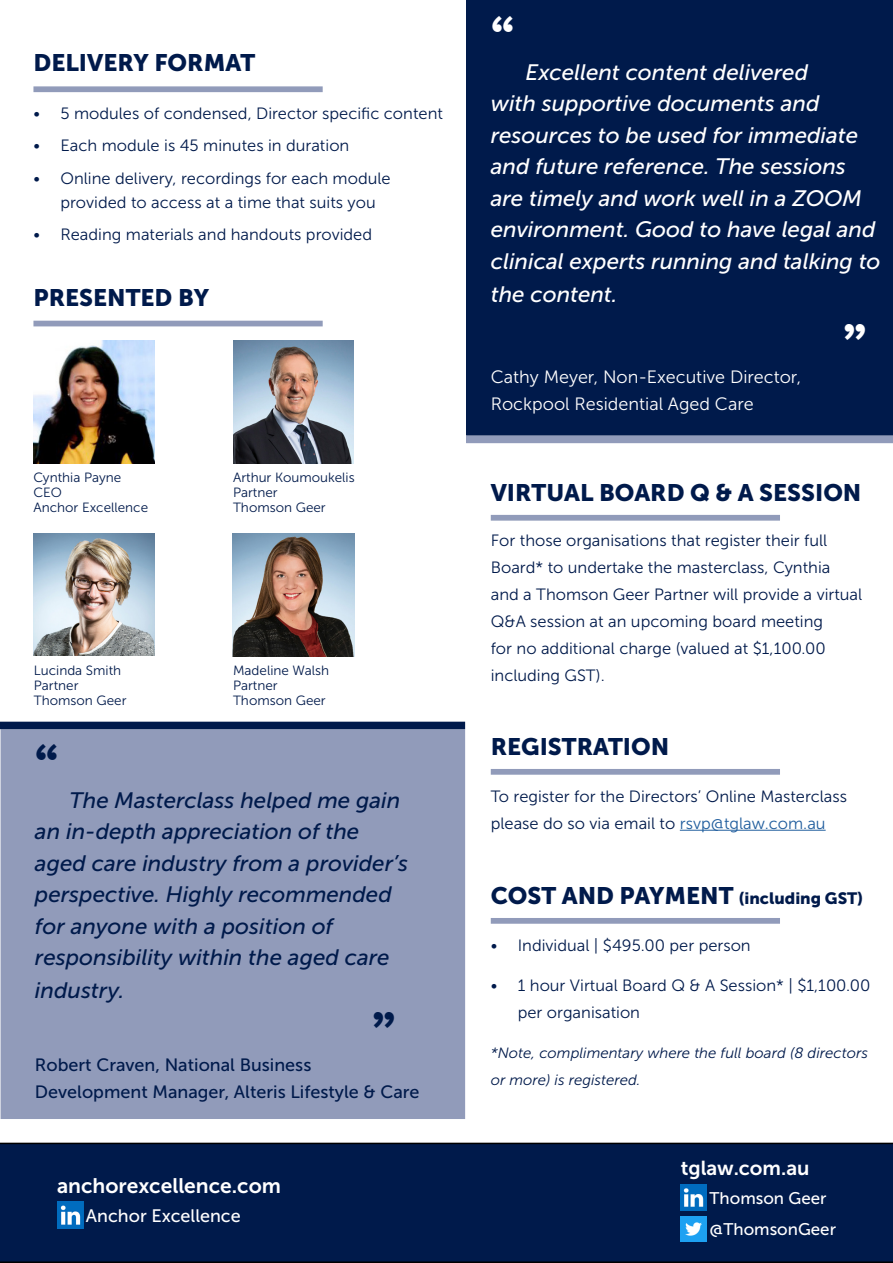
<style>
.page{position:relative;width:893px;height:1263px;background:#fff}
.page>*{position:absolute;margin:0;border:0;box-sizing:border-box;transform-origin:0 0}
.t1{font:700 44.55px "Bookman Old Style";color:#fff}
.t2{font:700 44.55px "Bookman Old Style";color:#001a4b}
.t3{font:23.7px "Museo Sans 900";color:#001a4b}
.t4{font:italic 22.35px/31.7px "Museo Sans 500";color:#fff}
.t5{font:italic 22.35px/31.8px "Museo Sans 500";color:#001a4b}
.t6{font:21px "Museo Sans 700";color:#fff}
.t7{font:20.25px "Museo Sans 700";color:#fff}
.t8{font:18px "Museo Sans 500";color:#fff}
.t9{font:17.85px/27px "Museo Sans 500";color:#001a4b}
.t10{font:17.85px/27px "Museo Sans 300";color:#fff}
.t11{font:16.8px/31.2px "Museo Sans 500";color:#fff}
.t12{font:16.35px/27px "Museo Sans 300";color:#001a4b}
.t13{font:italic 14.85px/27px "Museo Sans 300";color:#001a4b}
.t14{font:13.35px/15px "Museo Sans 300";color:#001a4b}
.s1{color:#215e9e}
.s2{font-size:16.35px}
</style>
<div class="page">
<div style="left:0;top:1143px;width:893px;height:120px;background:#001a4b"></div>
<div style="left:466px;top:0;width:427px;height:436px;background:#001a4b"></div>
<div style="left:1px;top:730px;width:463px;height:388px;background:#919bba"></div>
<div style="left:1px;top:729px;width:464px;height:390px;border:2px solid #919bba"></div>
<img style="left:681px;top:1216px;width:26px;height:26px">
<img style="left:681px;top:1185px;width:26px;height:26px">
<img style="left:57px;top:1202px;width:26px;height:26px">
<img style="left:233px;top:341px;width:121px;height:122px">
<img style="left:33px;top:341px;width:122px;height:122px">
<img style="left:34px;top:533px;width:120px;height:123px">
<img style="left:233px;top:534px;width:121px;height:122px">
<hr style="left:680px;top:830px;width:146px;height:1px;background:#215e9e">
<div style="left:0;top:722px;width:465px;height:7px;background:#001a4b"></div>
<svg style="left:491px;top:769px;width:289px;height:6px;background:#969fbd"></svg>
<div style="left:33px;top:321px;width:290px;height:5px;background:#919bba"></div>
<svg style="left:491px;top:918px;width:289px;height:6px;background:#959fbd"></svg>
<div style="left:466px;top:436px;width:427px;height:7px;background:#919bba"></div>
<svg style="left:491px;top:515px;width:289px;height:6px;background:#97a1be"></svg>
<svg style="left:33px;top:86px;width:290px;height:6px;background:#98a1be"></svg>
<h2 class="t3" style="left:33px;top:50px;width:223px">DELIVERY FORMAT</h2>
<p class="t12" style="left:33px;top:100px;width:411px">• 5 modules of condensed, Director specific content</p>
<p class="t12" style="left:33px;top:132px;width:317px">• Each module is 45 minutes in duration</p>
<p class="t12" style="left:60px;top:166px;width:332px;line-height:24px;text-indent:-27px">• Online delivery, recordings for each module provided to access at a time that suits you</p>
<p class="t12" style="left:33px;top:221px;width:340px">• Reading materials and handouts provided</p>
<h2 class="t3" style="left:33px;top:284px;width:177px">PRESENTED BY</h2>
<p class="t14" style="left:33px;top:470px;width:116px">Cynthia Payne<br>CEO<br>Anchor Excellence</p>
<p class="t14" style="left:233px;top:470px;width:123px">Arthur Koumoukelis<br>Partner<br>Thomson Geer</p>
<p class="t14" style="left:34px;top:663px;width:94px">Lucinda Smith<br>Partner<br>Thomson Geer</p>
<p class="t14" style="left:233px;top:663px;width:98px">Madeline Walsh<br>Partner<br>Thomson Geer</p>
<h1 class="t2" style="left:35px;top:729px;width:26px">“</h1>
<h3 class="t5" style="left:35px;top:784px;width:375px;text-indent:35px">The Masterclass helped me gain an in-depth appreciation of the aged care industry from a provider’s perspective. Highly recommended for anyone with a position of responsibility within the aged care industry.</h3>
<h1 class="t2" style="left:371px;top:997px;width:26px">”</h1>
<p class="t9" style="left:35px;top:1051px;width:386px">Robert Craven, National Business<br>Development Manager, Alteris Lifestyle &amp; Care</p>
<p class="t6" style="left:57px;top:1174px;width:226px">anchorexcellence.com</p>
<p class="t8" style="left:86px;top:1206px;width:156px">Anchor Excellence</p>
<h1 class="t1" style="left:491px;top:1px;width:26px">“</h1>
<p class="t4" style="left:491px;top:56px;width:391px;text-indent:35px">Excellent content delivered<br>with supportive documents and resources to be used for immediate and future reference. The sessions are timely and work well in a ZOOM environment. Good to have legal and clinical experts running and talking to the content.</p>
<h1 class="t1" style="left:842px;top:308px;width:26px">”</h1>
<p class="t10" style="left:491px;top:363px;width:312px">Cathy Meyer, Non-Executive Director,<br>Rockpool Residential Aged Care</p>
<h2 class="t3" style="left:491px;top:480px;width:372px">VIRTUAL BOARD Q &amp; A SESSION</h2>
<p class="t12" style="left:491px;top:527px;width:373px">For those organisations that register their full Board* to undertake the masterclass, Cynthia and a Thomson Geer Partner will provide a virtual Q&amp;A session at an upcoming board meeting<br>for no additional charge (valued at $1,100.00 including GST).</p>
<h2 class="t3" style="left:491px;top:734px;width:180px">REGISTRATION</h2>
<p class="t12" style="left:491px;top:782px;width:358px">To register for the Directors’ Online Masterclass please do so via email to <span class="s1">rsvp@tglaw.com.au</span></p>
<h2 class="t3" style="left:491px;top:883px;width:374px">COST AND PAYMENT <span class="s2">(including GST)</span></h2>
<p class="t12" style="left:491px;top:932px;width:261px">• Individual | $495.00 per person</p>
<p class="t12" style="left:518px;top:972px;width:354px;text-indent:-27px">• 1 hour Virtual Board Q &amp; A Session* | $1,100.00 per organisation</p>
<p class="t13" style="left:491px;top:1039px;width:379px">*Note, complimentary where the full board (8 directors or more) is registered.</p>
<p class="t7" style="left:681px;top:1156px;width:130px">tglaw.com.au</p>
<p class="t11" style="left:710px;top:1183px;width:128px">Thomson Geer @ThomsonGeer</p>
</div>
